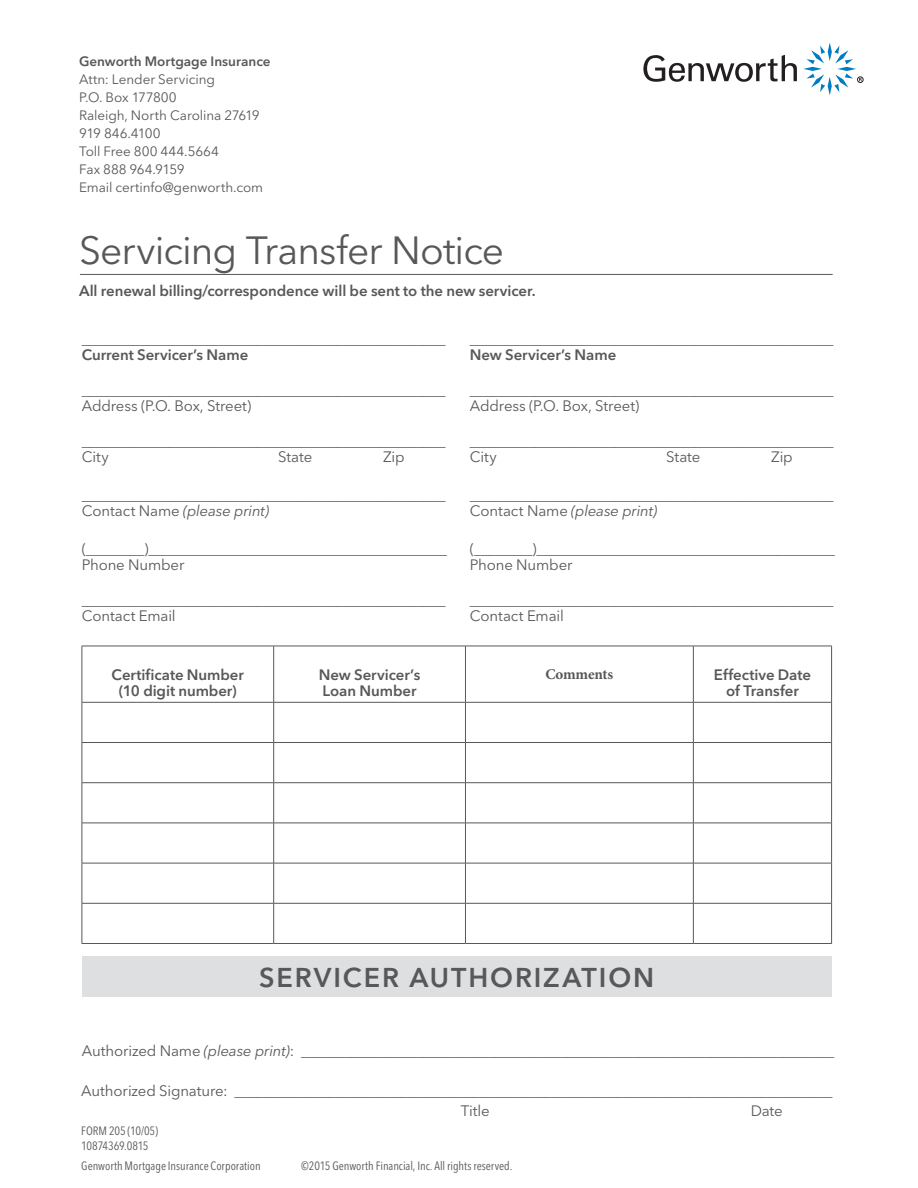
<style>
.page{position:relative;width:918px;height:1188px;background:#fff}
.page>*{position:absolute;margin:0;border:0;box-sizing:border-box;transform-origin:0 0}
.Title__gray{font:39px "Avenir Next LT Pro";letter-spacing:-.025em;color:#57585a}
.Body__gray{font:600 27px "Avenir Next LT Pro";letter-spacing:.07em;color:#57585a}
.Body__gray-2{font:15px/16.5px "Avenir Next LT Pro";letter-spacing:-.01em;color:#57585a}
.Body__gray-3{font:600 15px/16.5px "Avenir Next LT Pro";letter-spacing:-.005em;color:#57585a;text-align:center}
.Body__gray-4{font:700 15px "Minion Pro";letter-spacing:-.015em;color:#57585a}
.Body__gray-5{font:13.5px "Avenir Next LT Pro";letter-spacing:-.005em;color:#57585a}
.Body__gray-6{font:600 13.5px "Avenir Next LT Pro";color:#57585a}
.Body__gray-7{font:13.5px "Avenir Next LT Pro";letter-spacing:-.03em;color:#57585a}
.Copyright__gray{font:condensed 12px "Avenir Next LT Pro";color:#57585a}
.FormNumber__gray{font:condensed 12px "Avenir Next LT Pro";letter-spacing:-.005em;color:#57585a}
.s1{font-weight:600}
.s2{font-style:italic}
</style>
<div class="page">
<div style="left:82px;top:957px;width:750px;height:40px;background:#dedfe1"></div>
<hr style="left:82px;top:646px;width:192px;height:1px;background:#57585a">
<hr style="left:82px;top:646px;width:1px;height:56px;background:#57585a">
<hr style="left:274px;top:646px;width:191px;height:1px;background:#57585a">
<hr style="left:273px;top:646px;width:1px;height:56px;background:#57585a">
<hr style="left:465px;top:646px;width:228px;height:1px;background:#57585a">
<hr style="left:465px;top:646px;width:1px;height:56px;background:#57585a">
<hr style="left:693px;top:646px;width:139px;height:1px;background:#57585a">
<hr style="left:693px;top:646px;width:1px;height:56px;background:#57585a">
<hr style="left:831px;top:646px;width:1px;height:56px;background:#57585a">
<hr style="left:82px;top:702px;width:192px;height:1px;background:#57585a">
<hr style="left:82px;top:702px;width:1px;height:40px;background:#57585a">
<hr style="left:274px;top:702px;width:191px;height:1px;background:#57585a">
<hr style="left:273px;top:702px;width:1px;height:40px;background:#57585a">
<hr style="left:465px;top:702px;width:228px;height:1px;background:#57585a">
<hr style="left:465px;top:702px;width:1px;height:40px;background:#57585a">
<hr style="left:693px;top:702px;width:139px;height:1px;background:#57585a">
<hr style="left:693px;top:702px;width:1px;height:40px;background:#57585a">
<hr style="left:831px;top:702px;width:1px;height:40px;background:#57585a">
<hr style="left:82px;top:742px;width:192px;height:1px;background:#57585a">
<hr style="left:82px;top:743px;width:1px;height:40px;background:#57585a">
<hr style="left:274px;top:742px;width:191px;height:1px;background:#57585a">
<hr style="left:273px;top:743px;width:1px;height:40px;background:#57585a">
<hr style="left:465px;top:742px;width:228px;height:1px;background:#57585a">
<hr style="left:465px;top:743px;width:1px;height:40px;background:#57585a">
<hr style="left:693px;top:742px;width:139px;height:1px;background:#57585a">
<hr style="left:693px;top:743px;width:1px;height:40px;background:#57585a">
<hr style="left:831px;top:743px;width:1px;height:40px;background:#57585a">
<hr style="left:82px;top:782px;width:192px;height:1px;background:#57585a">
<hr style="left:82px;top:783px;width:1px;height:40px;background:#57585a">
<hr style="left:274px;top:782px;width:191px;height:1px;background:#57585a">
<hr style="left:273px;top:783px;width:1px;height:40px;background:#57585a">
<hr style="left:465px;top:782px;width:228px;height:1px;background:#57585a">
<hr style="left:465px;top:783px;width:1px;height:40px;background:#57585a">
<hr style="left:693px;top:782px;width:139px;height:1px;background:#57585a">
<hr style="left:693px;top:783px;width:1px;height:40px;background:#57585a">
<hr style="left:831px;top:783px;width:1px;height:40px;background:#57585a">
<hr style="left:82px;top:823px;width:192px;height:1px;background:#57585a">
<hr style="left:82px;top:823px;width:1px;height:40px;background:#57585a">
<hr style="left:274px;top:823px;width:191px;height:1px;background:#57585a">
<hr style="left:273px;top:823px;width:1px;height:40px;background:#57585a">
<hr style="left:465px;top:823px;width:228px;height:1px;background:#57585a">
<hr style="left:465px;top:823px;width:1px;height:40px;background:#57585a">
<hr style="left:693px;top:823px;width:139px;height:1px;background:#57585a">
<hr style="left:693px;top:823px;width:1px;height:40px;background:#57585a">
<hr style="left:831px;top:823px;width:1px;height:40px;background:#57585a">
<hr style="left:82px;top:863px;width:192px;height:1px;background:#57585a">
<hr style="left:82px;top:863px;width:1px;height:40px;background:#57585a">
<hr style="left:274px;top:863px;width:191px;height:1px;background:#57585a">
<hr style="left:273px;top:863px;width:1px;height:40px;background:#57585a">
<hr style="left:465px;top:863px;width:228px;height:1px;background:#57585a">
<hr style="left:465px;top:863px;width:1px;height:40px;background:#57585a">
<hr style="left:693px;top:863px;width:139px;height:1px;background:#57585a">
<hr style="left:693px;top:863px;width:1px;height:40px;background:#57585a">
<hr style="left:831px;top:863px;width:1px;height:40px;background:#57585a">
<hr style="left:82px;top:903px;width:192px;height:1px;background:#57585a">
<hr style="left:82px;top:903px;width:1px;height:40px;background:#57585a">
<hr style="left:274px;top:903px;width:191px;height:1px;background:#57585a">
<hr style="left:273px;top:903px;width:1px;height:40px;background:#57585a">
<hr style="left:465px;top:903px;width:228px;height:1px;background:#57585a">
<hr style="left:465px;top:903px;width:1px;height:40px;background:#57585a">
<hr style="left:693px;top:903px;width:139px;height:1px;background:#57585a">
<hr style="left:693px;top:903px;width:1px;height:40px;background:#57585a">
<hr style="left:831px;top:903px;width:1px;height:40px;background:#57585a">
<hr style="left:82px;top:943px;width:192px;height:1px;background:#57585a">
<hr style="left:274px;top:943px;width:191px;height:1px;background:#57585a">
<hr style="left:465px;top:943px;width:228px;height:1px;background:#57585a">
<hr style="left:693px;top:943px;width:139px;height:1px;background:#57585a">
<hr style="left:80px;top:274px;width:753px;height:1px;background:#57585a">
<svg style="left:643px;top:55px;width:154px;height:27px"></svg>
<svg style="left:803px;top:43px;width:60px;height:52px"></svg>
<p class="Body__gray-6" style="left:79px;top:53px;width:193px">Genworth Mortgage Insurance</p>
<p class="Body__gray-5" style="left:79px;top:71px;width:138px">Attn: Lender Servicing</p>
<p class="Body__gray-5" style="left:79px;top:89px;width:99px">P.O. Box 177800</p>
<p class="Body__gray-5" style="left:79px;top:107px;width:182px">Raleigh, North Carolina 27619</p>
<p class="Body__gray-7" style="left:79px;top:125px;width:83px">919 846.4100</p>
<p class="Body__gray-5" style="left:79px;top:143px;width:141px">Toll Free 800 444.5664</p>
<p class="Body__gray-5" style="left:79px;top:161px;width:107px">Fax 888 964.9159</p>
<p class="Body__gray-5" style="left:79px;top:179px;width:186px">Email certinfo@genworth.com</p>
<p class="Title__gray" style="left:79px;top:228px;width:427px">Servicing Transfer Notice</p>
<p class="Body__gray-3" style="left:79px;top:283px;width:458px">All renewal billing/correspondence will be sent to the new servicer.</p>
<p class="Body__gray-2" style="left:82px;top:331px;width:365px">__________________________________________________<br><span class="s1">Current Servicer’s Name</span></p>
<p class="Body__gray-2" style="left:82px;top:382px;width:365px">__________________________________________________<br>Address (P.O. Box, Street)</p>
<p class="Body__gray-2" style="left:82px;top:433px;width:365px">__________________________________________________<br>City</p>
<p class="Body__gray-2" style="left:278px;top:449px;width:36px">State</p>
<p class="Body__gray-2" style="left:383px;top:449px;width:23px">Zip</p>
<p class="Body__gray-2" style="left:82px;top:487px;width:365px">__________________________________________________<br>Contact Name <span class="s2">(please print)</span></p>
<p class="Body__gray-2" style="left:82px;top:541px;width:367px">(________)_________________________________________<br>Phone Number</p>
<p class="Body__gray-2" style="left:82px;top:592px;width:365px">__________________________________________________<br>Contact Email</p>
<p class="Body__gray-2" style="left:470px;top:331px;width:365px">__________________________________________________<br><span class="s1">New Servicer’s Name</span></p>
<p class="Body__gray-2" style="left:470px;top:382px;width:365px">__________________________________________________<br>Address (P.O. Box, Street)</p>
<p class="Body__gray-2" style="left:470px;top:433px;width:365px">__________________________________________________<br>City</p>
<p class="Body__gray-2" style="left:666px;top:449px;width:36px">State</p>
<p class="Body__gray-2" style="left:771px;top:449px;width:23px">Zip</p>
<p class="Body__gray-2" style="left:470px;top:487px;width:365px">__________________________________________________<br>Contact Name <span class="s2">(please print)</span></p>
<p class="Body__gray-2" style="left:470px;top:541px;width:367px">(________)_________________________________________<br>Phone Number</p>
<p class="Body__gray-2" style="left:470px;top:592px;width:365px">__________________________________________________<br>Contact Email</p>
<p class="Body__gray-3" style="left:112px;top:666px;width:134px">Certificate Number (10 digit number)</p>
<p class="Body__gray-3" style="left:319px;top:666px;width:103px;text-align:left">New Servicer’s<br>Loan Number</p>
<p class="Body__gray-4" style="left:546px;top:663px;width:69px">Comments</p>
<p class="Body__gray-3" style="left:714px;top:666px;width:99px">Effective Date of Transfer</p>
<p class="Body__gray" style="left:259px;top:961px;width:396px">SERVICER AUTHORIZATION</p>
<p class="Body__gray-2" style="left:82px;top:1042px;width:754px">Authorized Name <span class="s2">(please print)</span>: __________________________________________________________________________</p>
<p class="Body__gray-2" style="left:461px;top:1081px;width:373px;line-height:19.5px;text-indent:-380px">Authorized Signature: ___________________________________________________________________________________<br>Title</p>
<p class="Body__gray-2" style="left:751px;top:1102px;width:34px">Date</p>
<p class="FormNumber__gray" style="left:81px;top:1123px;width:78px">FORM 205 (10/05)</p>
<p class="FormNumber__gray" style="left:81px;top:1139px;width:69px">10874369.0815</p>
<p class="Copyright__gray" style="left:81px;top:1158px;width:181px">Genworth Mortgage Insurance Corporation</p>
<p class="Copyright__gray" style="left:301px;top:1158px;width:213px">©2015 Genworth Financial, Inc. All rights reserved.</p>
</div>
